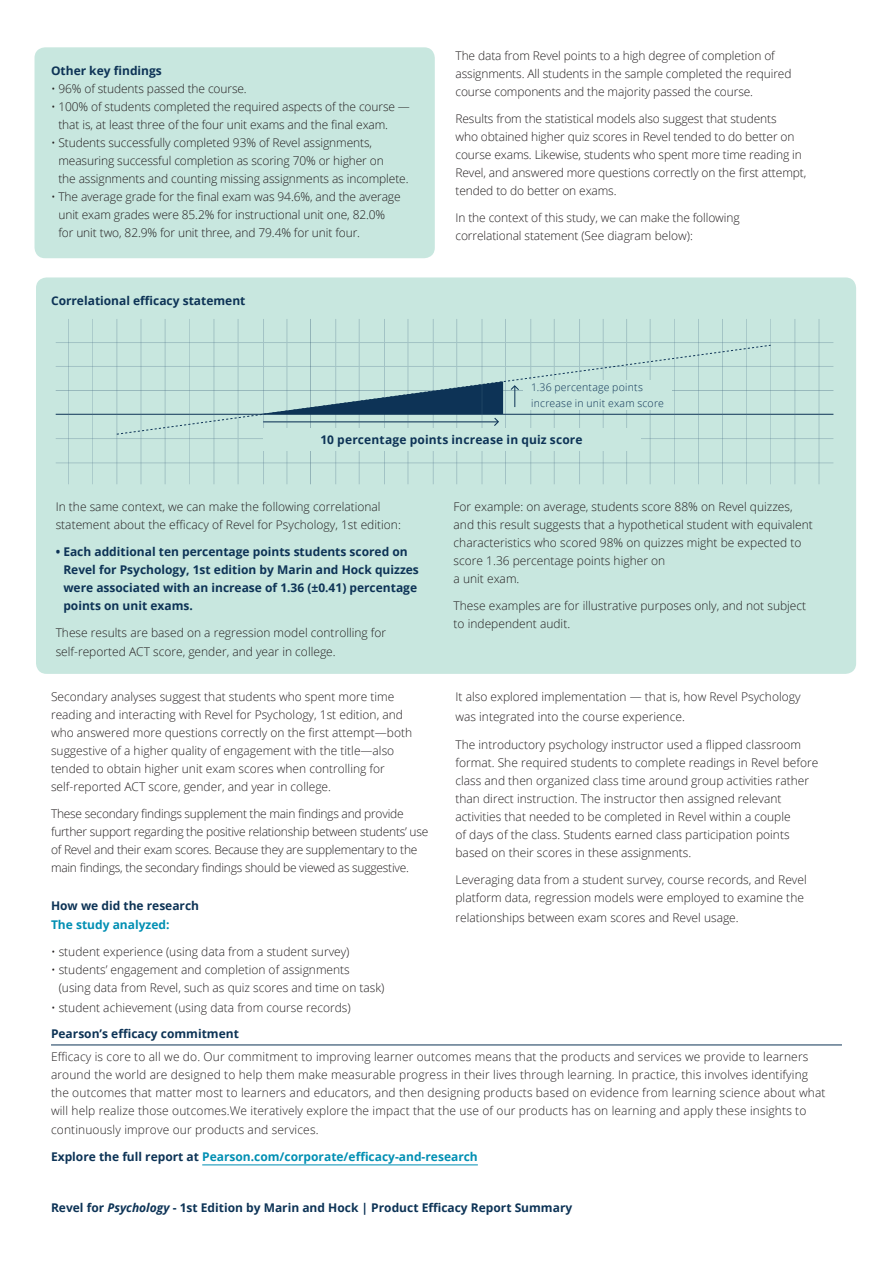
<style>
.page{position:relative;width:893px;height:1263px;background:#fff}
.page>*{position:absolute;margin:0;border:0;box-sizing:border-box;transform-origin:0 0}
.t1{font:300 12px/18px "Open Sans";color:#231f20}
.t2{font:700 12px/18px "Open Sans";color:#0d3356}
.t3{font:300 12px/18px "Open Sans";letter-spacing:-.02em;color:#231f20}
.t4{font:700 12px "Open Sans";color:#008fb3}
.t5{font:300 10.5px/15.8px "Open Sans";letter-spacing:.02em;color:#0d3356}
.s1{color:#0d3356}
.s2{font-style:italic}
</style>
<div class="page">
<div style="left:35px;top:47px;width:400px;height:211px;background:#c8e7df;border-radius:11px"></div>
<div style="left:36px;top:277px;width:820px;height:397px;background:#c8e7df;border-radius:11px"></div>
<hr style="left:56px;top:390px;width:777px;height:1px;background:#0d3356">
<hr style="left:335px;top:319px;width:1px;height:165px;background:#4a6e87">
<hr style="left:359px;top:319px;width:1px;height:165px;background:#4a6e87">
<hr style="left:384px;top:319px;width:1px;height:165px;background:#4a6e87">
<hr style="left:408px;top:319px;width:1px;height:165px;background:#4a6e87">
<hr style="left:433px;top:319px;width:1px;height:165px;background:#4a6e87">
<hr style="left:456px;top:319px;width:1px;height:165px;background:#4a6e87">
<hr style="left:505px;top:319px;width:1px;height:165px;background:#4a6e87">
<hr style="left:530px;top:319px;width:1px;height:165px;background:#4a6e87">
<hr style="left:579px;top:319px;width:1px;height:165px;background:#4a6e87">
<hr style="left:56px;top:366px;width:777px;height:1px;background:#4a6e87">
<hr style="left:56px;top:342px;width:777px;height:1px;background:#4a6e87">
<hr style="left:287px;top:319px;width:1px;height:165px;background:#4a6e87">
<hr style="left:263px;top:319px;width:1px;height:165px;background:#4a6e87">
<hr style="left:603px;top:319px;width:1px;height:165px;background:#4a6e87">
<hr style="left:238px;top:319px;width:1px;height:165px;background:#4a6e87">
<hr style="left:626px;top:319px;width:1px;height:165px;background:#4a6e87">
<hr style="left:56px;top:438px;width:777px;height:1px;background:#4a6e87">
<hr style="left:554px;top:319px;width:1px;height:165px;background:#4a6e87">
<hr style="left:310px;top:319px;width:1px;height:165px;background:#0d3356">
<hr style="left:56px;top:414px;width:777px;height:1px;background:#0d3356">
<hr style="left:482px;top:319px;width:1px;height:165px;background:#4a6e87">
<div style="left:263px;top:428px;width:377px;height:23px;background:#c8e7df"></div>
<hr style="left:56px;top:463px;width:777px;height:1px;background:#4a6e87">
<hr style="left:214px;top:319px;width:1px;height:165px;background:#4a6e87">
<hr style="left:674px;top:319px;width:1px;height:165px;background:#4a6e87">
<hr style="left:189px;top:319px;width:1px;height:165px;background:#4a6e87">
<hr style="left:770px;top:319px;width:1px;height:165px;background:#4a6e87">
<hr style="left:141px;top:319px;width:1px;height:165px;background:#4a6e87">
<hr style="left:722px;top:319px;width:1px;height:165px;background:#4a6e87">
<hr style="left:795px;top:319px;width:1px;height:165px;background:#4a6e87">
<hr style="left:92px;top:319px;width:1px;height:165px;background:#4a6e87">
<hr style="left:165px;top:319px;width:1px;height:165px;background:#4a6e87">
<hr style="left:746px;top:319px;width:1px;height:165px;background:#4a6e87">
<hr style="left:819px;top:319px;width:1px;height:165px;background:#4a6e87">
<hr style="left:117px;top:319px;width:1px;height:165px;background:#4a6e87">
<hr style="left:698px;top:319px;width:1px;height:165px;background:#4a6e87">
<hr style="left:68px;top:319px;width:1px;height:165px;background:#4a6e87">
<hr style="left:650px;top:319px;width:1px;height:165px;background:#4a6e87">
<svg style="left:116px;top:345px;width:655px;height:90px"></svg>
<hr style="left:51px;top:1045px;width:791px;height:1px;background:#0d3356">
<hr style="left:202px;top:1164px;width:276px;height:1px;background:#008fb3">
<div style="left:523px;top:380px;width:148px;height:30px;background:#c8e7df"></div>
<p class="t2" style="left:51px;top:61px;width:112px">Other key findings</p>
<p class="t1" style="left:51px;top:79px;width:197px">• 96% of students passed the course.</p>
<p class="t1" style="left:58px;top:97px;width:353px;text-indent:-7px">• 100% of students completed the required aspects of the course — that is, at least three of the four unit exams and the final exam.</p>
<p class="t1" style="left:58px;top:133px;width:352px;text-indent:-7px">• Students successfully completed 93% of Revel assignments, measuring successful completion as scoring 70% or higher on<br>the assignments and counting missing assignments as incomplete.</p>
<p class="t1" style="left:58px;top:187px;width:344px;text-indent:-7px">• The average grade for the final exam was 94.6%, and the average unit exam grades were 85.2% for instructional unit one, 82.0% for unit two, 82.9% for unit three, and 79.4% for unit four.</p>
<p class="t2" style="left:51px;top:291px;width:196px">Correlational efficacy statement</p>
<p class="t1" style="left:455px;top:47px;width:337px">The data from Revel points to a high degree of completion of assignments. All students in the sample completed the required course components and the majority passed the course.</p>
<p class="t1" style="left:455px;top:110px;width:352px">Results from the statistical models also suggest that students<br>who obtained higher quiz scores in Revel tended to do better on course exams. Likewise, students who spent more time reading in Revel, and answered more questions correctly on the first attempt, tended to do better on exams.</p>
<p class="t1" style="left:455px;top:209px;width:286px">In the context of this study, we can make the following correlational statement (See diagram below):</p>
<p class="t5" style="left:531px;top:379px;width:134px">1.36 percentage points increase in unit exam score</p>
<p class="t2" style="left:320px;top:430px;width:264px">10 percentage points increase in quiz score</p>
<p class="t1" style="left:56px;top:498px;width:347px">In the same context, we can make the following correlational statement about the efficacy of Revel for Psychology, 1st edition:</p>
<p class="t2" style="left:63px;top:543px;width:357px;text-indent:-8px">• Each additional ten percentage points students scored on Revel for Psychology, 1st edition by Marin and Hock quizzes were associated with an increase of 1.36 (±0.41) percentage points on unit exams.</p>
<p class="t1" style="left:56px;top:624px;width:332px">These results are based on a regression model controlling for self-reported ACT score, gender, and year in college.</p>
<p class="t1" style="left:51px;top:687px;width:363px">Secondary analyses suggest that students who spent more time reading and interacting with Revel for Psychology, 1st edition, and who answered more questions correctly on the first attempt—both suggestive of a higher quality of engagement with the title—also tended to obtain higher unit exam scores when controlling for self-reported ACT score, gender, and year in college.</p>
<p class="t3" style="left:51px;top:804px;width:379px">These secondary findings supplement the main findings and provide further support regarding the positive relationship between students’ use of Revel and their exam scores. Because they are supplementary to the main findings, the secondary findings should be viewed as suggestive.</p>
<p class="t2" style="left:51px;top:896px;width:150px">How we did the research</p>
<p class="t4" style="left:51px;top:916px;width:120px">The study analyzed:</p>
<p class="t1" style="left:51px;top:942px;width:300px">• student experience (using data from a student survey)</p>
<p class="t1" style="left:59px;top:960px;width:327px;text-indent:-8px">• students’ engagement and completion of assignments (using data from Revel, such as quiz scores and time on task)</p>
<p class="t1" style="left:51px;top:998px;width:301px">• student achievement (using data from course records)</p>
<p class="t1" style="left:454px;top:498px;width:361px">For example: on average, students score 88% on Revel quizzes, and this result suggests that a hypothetical student with equivalent characteristics who scored 98% on quizzes might be expected to score 1.36 percentage points higher on<br>a unit exam.</p>
<p class="t1" style="left:454px;top:597px;width:354px">These examples are for illustrative purposes only, and not subject to independent audit.</p>
<p class="t1" style="left:455px;top:687px;width:347px;line-height:19.5px">It also explored implementation — that is, how Revel Psychology was integrated into the course experience.</p>
<p class="t1" style="left:455px;top:735px;width:364px">The introductory psychology instructor used a flipped classroom format. She required students to complete readings in Revel before class and then organized class time around group activities rather than direct instruction. The instructor then assigned relevant activities that needed to be completed in Revel within a couple<br>of days of the class. Students earned class participation points based on their scores in these assignments.</p>
<p class="t1" style="left:455px;top:870px;width:353px">Leveraging data from a student survey, course records, and Revel platform data, regression models were employed to examine the</p>
<p class="t1" style="left:455px;top:908px;width:285px">relationships between exam scores and Revel usage.</p>
<p class="t2" style="left:51px;top:1025px;width:189px">Pearson’s efficacy commitment</p>
<p class="t1" style="left:51px;top:1047px;width:776px">Efficacy is core to all we do. Our commitment to improving learner outcomes means that the products and services we provide to learners around the world are designed to help them make measurable progress in their lives through learning. In practice, this involves identifying the outcomes that matter most to learners and educators, and then designing products based on evidence from learning science about what will help realize those outcomes.We iteratively explore the impact that the use of our products has on learning and apply these insights to</p>
<p class="t1" style="left:51px;top:1120px;width:269px">continuously improve our products and services.</p>
<p class="t4" style="left:51px;top:1148px;width:428px"><span class="s1">Explore the full report at</span> Pearson.com/corporate/efficacy-and-research</p>
<p class="t2" style="left:51px;top:1198px;width:523px">Revel for <span class="s2">Psychology</span> - 1st Edition by Marin and Hock | Product Efficacy Report Summary</p>
</div>
